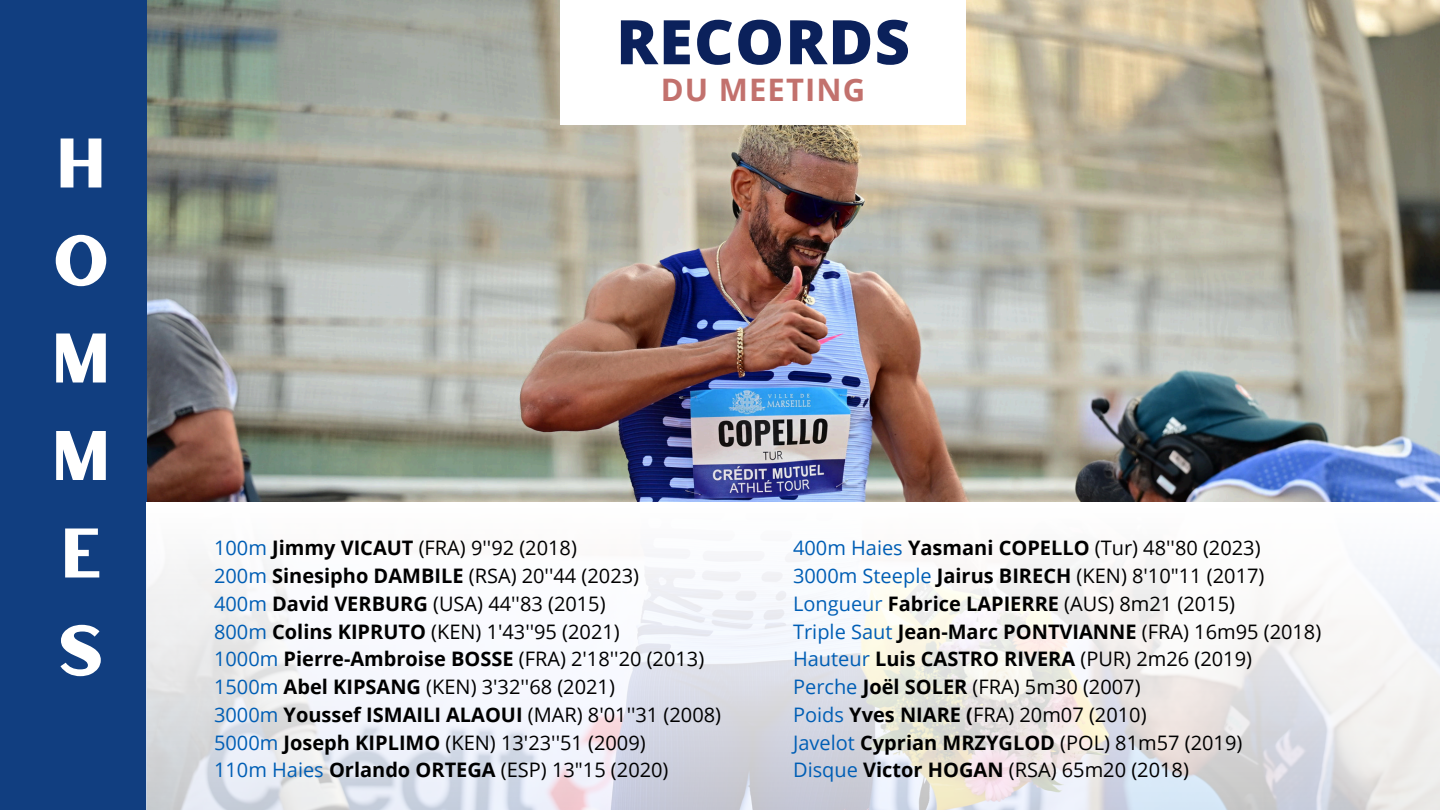
<style>
.page{position:relative;width:1440px;height:810px;background:#fff}
.page>*{position:absolute;margin:0;border:0;box-sizing:border-box;transform-origin:0 0}
.t1{font:70px/97.5px "Hertical Sans";color:#fff}
.t2{font:800 61.5px "Open Sans";letter-spacing:.02em;color:#0b215b}
.t3{font:700 31px "Open Sans";letter-spacing:.035em;color:#c2716d}
.t4{font:20px "Open Sans";color:#000}
.t5{font:700 20px "Open Sans";color:#000}
.s1{color:#005eb5}
.s2{font-weight:700}
.s3{font-weight:400;color:#005eb5}
.s4{font-weight:400}
</style>
<div class="page">
<img style="left:147px;top:0;width:1293px;height:502px">
<div style="left:0;top:0;width:147px;height:810px;background:#113e80"></div>
<svg style="left:147px;top:559px;width:1293px;height:251px"></svg>
<div style="left:561px;top:0;width:405px;height:125px;background:#fff"></div>
<h1 class="t1" style="left:38px;top:112px;width:61px">H<br>O<br>M<br>M<br>E<br>S</h1>
<p class="t1" style="left:51px;top:112px;width:61px">H<br>O<br>M<br>M<br>E<br>S</p>
<p class="t2" style="left:616px;top:-1px;width:295px">RECORDS</p>
<h3 class="t3" style="left:661px;top:68px;width:206px">DU MEETING</h3>
<h4 class="t4" style="left:214px;top:534px;width:364px"><span class="s1">100m</span> <span class="s2">Jimmy VICAUT</span> (FRA) 9''92 (2018)</h4>
<p class="t4" style="left:214px;top:562px;width:427px"><span class="s1">200m</span> <span class="s2">Sinesipho DAMBILE</span> (RSA) 20''44 (2023)</p>
<p class="t4" style="left:214px;top:590px;width:393px"><span class="s1">400m</span> <span class="s2">David VERBURG</span> (USA) 44''83 (2015)</p>
<p class="t4" style="left:214px;top:617px;width:407px"><span class="s1">800m</span> <span class="s2">Colins KIPRUTO</span> (KEN) 1'43''95 (2021)</p>
<p class="t5" style="left:214px;top:645px;width:492px"><span class="s3">1000m</span> Pierre-Ambroise BOSSE <span class="s4">(FRA) 2'18''20 (2013)</span></p>
<p class="t4" style="left:214px;top:673px;width:402px"><span class="s1">1500m</span> <span class="s2">Abel KIPSANG</span> (KEN) 3'32''68 (2021)</p>
<p class="t5" style="left:214px;top:701px;width:509px"><span class="s3">3000m</span> Youssef ISMAILI ALAOUI <span class="s4">(MAR) 8'01''31 (2008)</span></p>
<p class="t4" style="left:214px;top:728px;width:433px"><span class="s1">5000m</span> <span class="s2">Joseph KIPLIMO</span> (KEN) 13'23''51 (2009)</p>
<p class="t4" style="left:214px;top:756px;width:456px"><span class="s1">110m Haies</span> <span class="s2">Orlando ORTEGA</span> (ESP) 13"15 (2020)</p>
<p class="t4" style="left:793px;top:534px;width:469px"><span class="s1">400m Haies</span> <span class="s2">Yasmani COPELLO</span> (Tur) 48''80 (2023)</p>
<p class="t4" style="left:793px;top:562px;width:473px"><span class="s1">3000m Steeple</span> <span class="s2">Jairus BIRECH</span> (KEN) 8'10"11 (2017)</p>
<p class="t5" style="left:793px;top:590px;width:444px"><span class="s3">Longueur</span> Fabrice LAPIERRE <span class="s4">(AUS) 8m21 (2015)</span></p>
<p class="t5" style="left:793px;top:617px;width:530px"><span class="s3">Triple Saut</span> Jean-Marc PONTVIANNE <span class="s4">(FRA) 16m95 (2018)</span></p>
<p class="t5" style="left:793px;top:645px;width:460px"><span class="s3">Hauteur</span> Luis CASTRO RIVERA <span class="s4">(PUR) 2m26 (2019)</span></p>
<p class="t4" style="left:793px;top:673px;width:349px"><span class="s1">Perche</span> <span class="s2">Joël SOLER</span> (FRA) 5m30 (2007)</p>
<p class="t4" style="left:793px;top:701px;width:355px"><span class="s1">Poids</span> <span class="s2">Yves NIARE (</span>FRA) 20m07 (2010)</p>
<p class="t4" style="left:793px;top:728px;width:451px"><span class="s1">Javelot</span> <span class="s2">Cyprian MRZYGLOD</span> (POL) 81m57 (2019)</p>
<p class="t4" style="left:793px;top:756px;width:397px"><span class="s1">Disque</span> <span class="s2">Victor HOGAN</span> (RSA) 65m20 (2018)</p>
</div>
